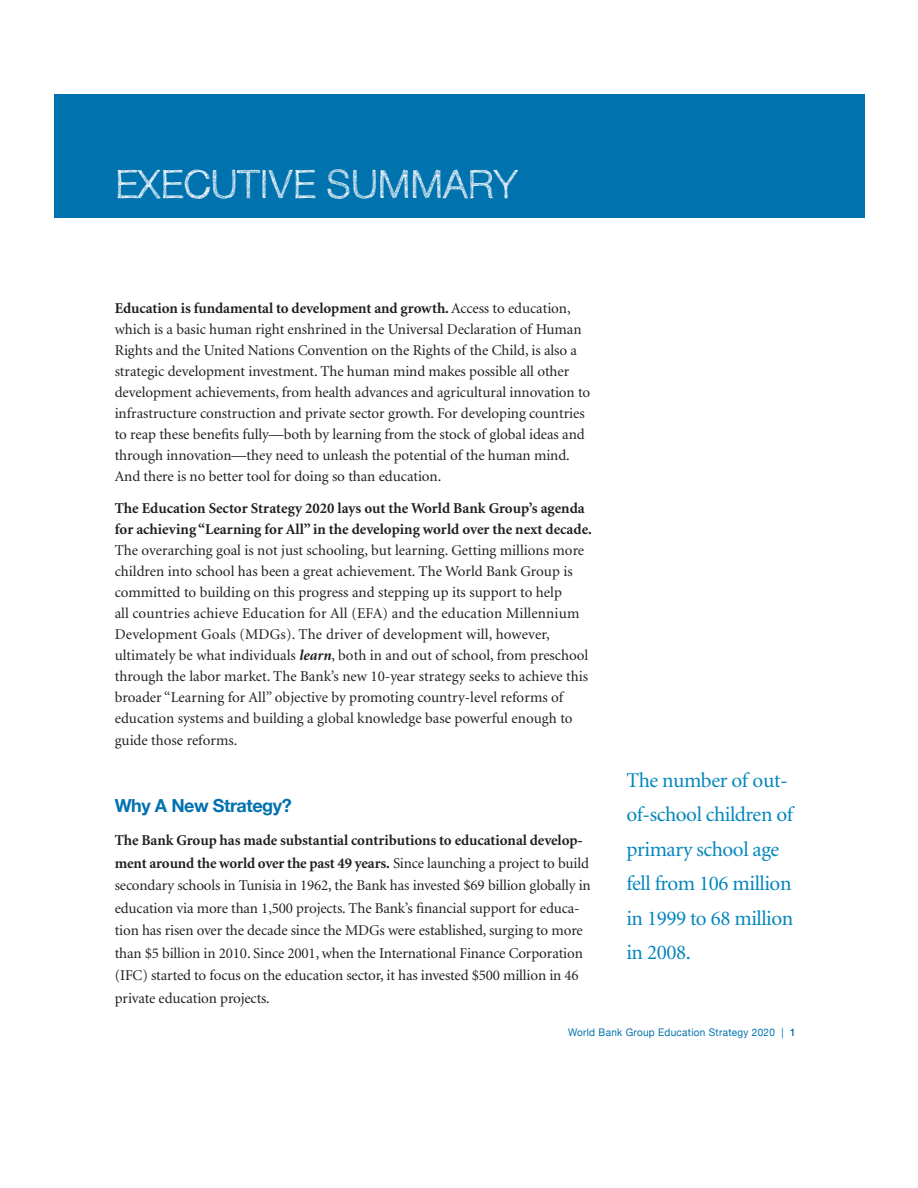
<style>
.page{position:relative;width:918px;height:1188px;background:#fff}
.page>*{position:absolute;margin:0;border:0;box-sizing:border-box;transform-origin:0 0}
.t1{font:300 39px "Sketchetik";color:#fff}
.t2{font:21px/34.5px "Minion";letter-spacing:-.02em;color:#0085bb}
.t3{font:700 18px "Helvetica Neue";letter-spacing:-.025em;color:#0072ae}
.t4{font:15px/21px "Minion";letter-spacing:-.005em;color:#231f20}
.t5{font:700 15px/21px "Minion";color:#231f20}
.t6{font:10.5px "Helvetica Neue";letter-spacing:.03em;color:#0072ae;scale:.95 1}
.s1{font-weight:700}
.s2{font-weight:700;font-style:italic}
.s3{font-weight:500}
</style>
<div class="page">
<div style="left:54px;top:94px;width:810px;height:124px;background:#0072ae"></div>
<h1 class="t1" style="left:115px;top:170px;width:405px">EXECUTIVE SUMMARY</h1>
<p class="t4" style="left:115px;top:299px;width:477px"><span class="s1">Education is fundamental to development and growth.</span> Access to education, which is a basic human right enshrined in the Universal Declaration of Human Rights and the United Nations Convention on the Rights of the Child, is also a strategic development investment. The human mind makes possible all other development achievements, from health advances and agricultural innovation to infrastructure construction and private sector growth. For developing countries to reap these benefits fully—both by learning from the stock of global ideas and through innovation—they need to unleash the potential of the human mind.<br>And there is no better tool for doing so than education.</p>
<p class="t5" style="left:115px;top:499px;width:479px">The Education Sector Strategy 2020 lays out the World Bank Group’s agenda for achieving “Learning for All” in the developing world over the next decade.</p>
<p class="t4" style="left:115px;top:541px;width:475px">The overarching goal is not just schooling, but learning. Getting millions more children into school has been a great achievement. The World Bank Group is committed to building on this progress and stepping up its support to help<br>all countries achieve Education for All (EFA) and the education Millennium Development Goals (MDGs). The driver of development will, however, ultimately be what individuals <span class="s2">learn</span>, both in and out of school, from preschool through the labor market. The Bank’s new 10-year strategy seeks to achieve this broader “Learning for All” objective by promoting country-level reforms of education systems and building a global knowledge base powerful enough to</p>
<p class="t4" style="left:115px;top:731px;width:124px">guide those reforms.</p>
<p class="t3" style="left:115px;top:794px;width:178px">Why A New Strategy?</p>
<p class="t4" style="left:115px;top:830px;width:477px;line-height:22.5px"><span class="s1">The Bank Group has made substantial contributions to educational develop&shy;ment around the world over the past 49 years.</span> Since launching a project to build secondary schools in Tunisia in 1962, the Bank has invested $69 billion globally in education via more than 1,500 projects. The Bank’s financial support for educa&shy;tion has risen over the decade since the MDGs were established, surging to more than $5 billion in 2010. Since 2001, when the International Finance Corporation (IFC) started to focus on the education sector, it has invested $500 million in 46 private education projects.</p>
<h2 class="t2" style="left:626px;top:765px;width:169px">The number of out&shy;of-school children of primary school age fell from 106 million in 1999 to 68 million in 2008.</h2>
<p class="t6" style="left:568px;top:1026px;width:241px">World Bank Group Education Strategy 2020 | <span class="s3">1</span></p>
</div>
